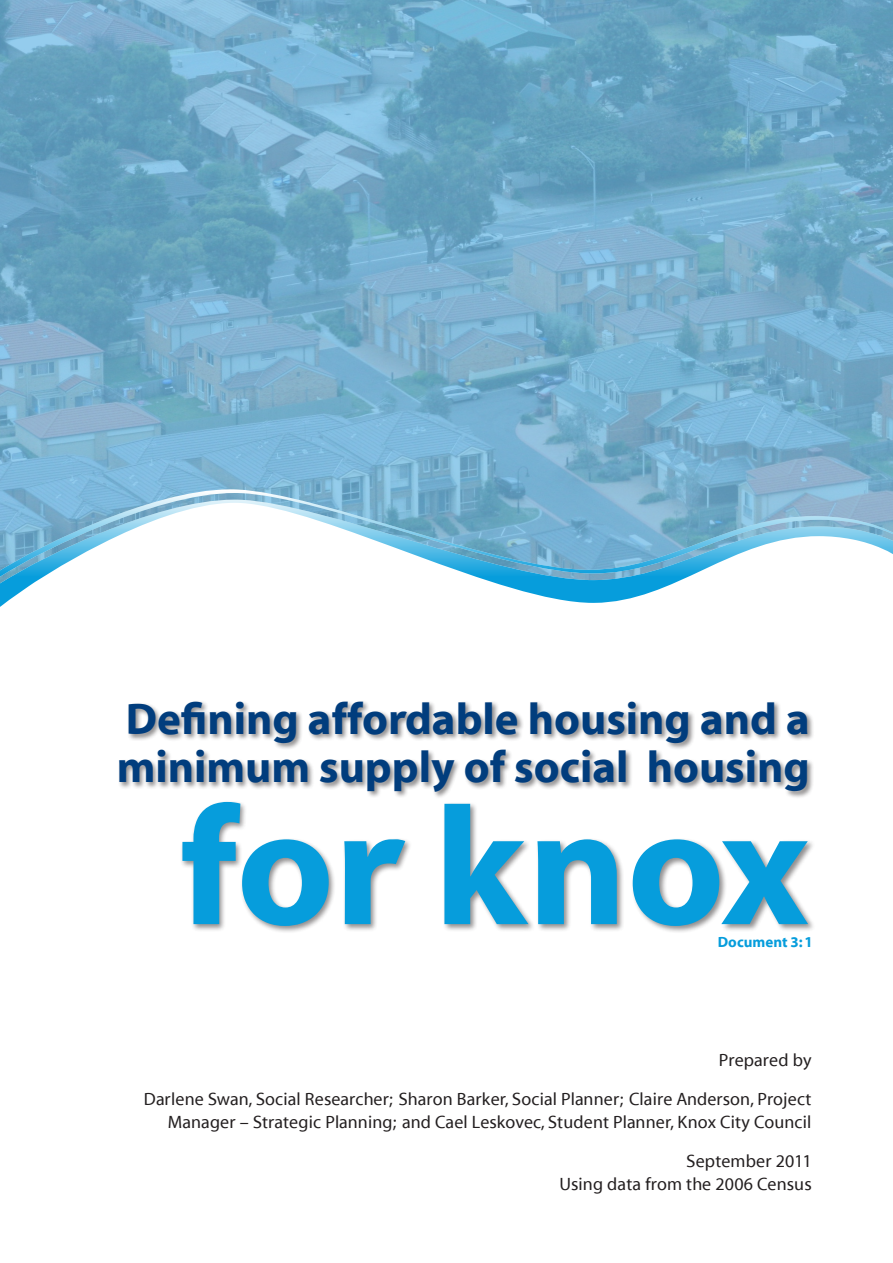
<style>
.page{position:relative;width:893px;height:1263px;background:#fff}
.page>*{position:absolute;margin:0;border:0;box-sizing:border-box;transform-origin:0 0}
.main_heads{font:169.5px "Knox CC Body Text Bold";color:#069ddc}
.Heading_1{font:45px/48px "Knox CC Body Text Bold";color:#013d7d}
.Heading_4{font:18px/22.5px "Knox CC Body Text Roman";letter-spacing:.01em;color:#231f20;text-align:right}
.Chart{font:15px "Knox CC Body Text Bold";color:#069ddc}
</style>
<div class="page">
<img style="left:1px;top:0;width:892px;height:489px">
<svg style="left:1px;top:489px;width:892px;height:11px;background:#80b4d2"></svg>
<svg style="left:1px;top:500px;width:892px;height:106px"></svg>
<img style="left:0;top:0;width:1px;height:1263px">
<div style="left:180px;top:800px;width:636px;height:133px;background:#231f20;opacity:.5"></div>
<div style="left:117px;top:700px;width:698px;height:99px;background:#231f20;opacity:.5"></div>
<p class="Heading_1" style="left:117px;top:696px;width:695px">Defining affordable housing and a minimum supply of social housing</p>
<p class="main_heads" style="left:180px;top:780px;width:630px">for knox</p>
<p class="Chart" style="left:718px;top:934px;width:96px">Document 3:1</p>
<p class="Heading_4" style="left:719px;top:1049px;width:94px">Prepared by</p>
<p class="Heading_4" style="left:144px;top:1089px;width:669px">Darlene Swan, Social Researcher; Sharon Barker, Social Planner; Claire Anderson, Project<br>Manager – Strategic Planning; and Cael Leskovec, Student Planner, Knox City Council</p>
<p class="Heading_4" style="left:559px;top:1151px;width:254px">September 2011<br>Using data from the 2006 Census</p>
</div>
